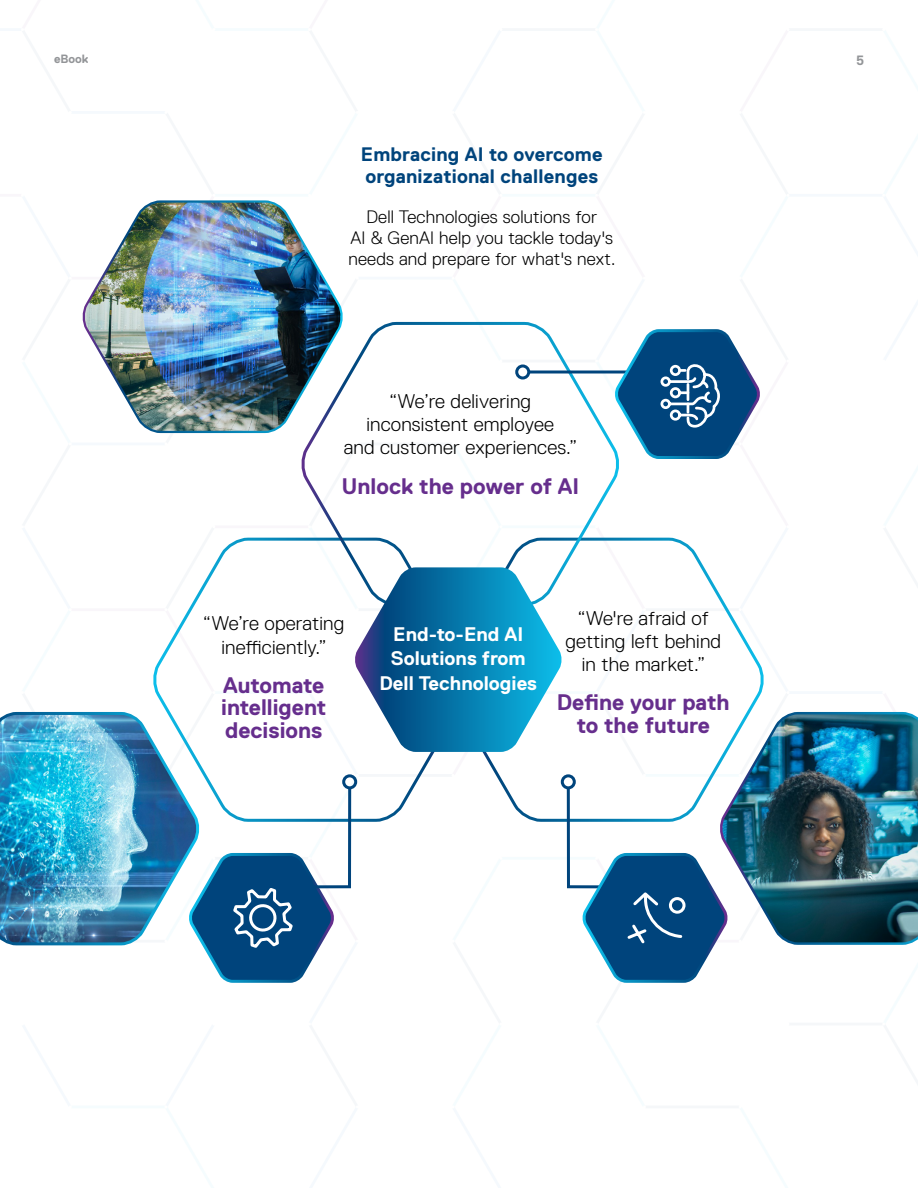
<style>
.page{position:relative;width:918px;height:1188px;background:#fff}
.page>*{position:absolute;margin:0;border:0;box-sizing:border-box;transform-origin:0 0}
.t1{font:700 22.5px/22.8px "Dell Replica";color:#662e8d;text-align:justify}
.t2{font:300 19.95px/23.2px "Dell Replica";letter-spacing:.01em;color:#000;text-align:center}
.t3{font:700 19.65px/24.6px "Dell Replica";color:#fff;text-align:center}
.t4{font:700 19.5px/22.5px "Dell Replica";letter-spacing:.01em;color:#00447c}
.t5{font:300 18px/21px "Dell Replica";letter-spacing:.01em;color:#000;text-align:center}
.t6{font:700 13.5px "Dell Replica";color:#939598}
.t7{font:700 12px "Dell Replica";color:#939598}
</style>
<div class="page">
<img style="left:0;top:200px;width:918px;height:783px">
<p class="t7" style="left:54px;top:53px;width:36px">eBook</p>
<p class="t6" style="left:856px;top:52px;width:10px">5</p>
<p class="t4" style="left:361px;top:143px;width:243px">Embracing AI to overcome organizational challenges</p>
<p class="t5" style="left:349px;top:207px;width:268px">Dell Technologies solutions for<br>AI &amp; GenAI help you tackle today's needs and prepare for what's next.</p>
<p class="t2" style="left:344px;top:389px;width:235px">“We’re delivering inconsistent employee<br>and customer experiences.”</p>
<p class="t1" style="left:341px;top:475px;width:239px">Unlock the power of AI</p>
<p class="t2" style="left:203px;top:612px;width:142px">“We’re operating inefficiently.”</p>
<p class="t1" style="left:221px;top:674px;width:107px">Automate intelligent decisions</p>
<p class="t3" style="left:379px;top:622px;width:159px">End-to-End AI<br>Solutions from<br>Dell Technologies</p>
<p class="t2" style="left:565px;top:606px;width:157px">“We're afraid of getting left behind in the market.”</p>
<p class="t1" style="left:557px;top:691px;width:175px;line-height:23.2px;text-align:center">Define your path to the future</p>
</div>
